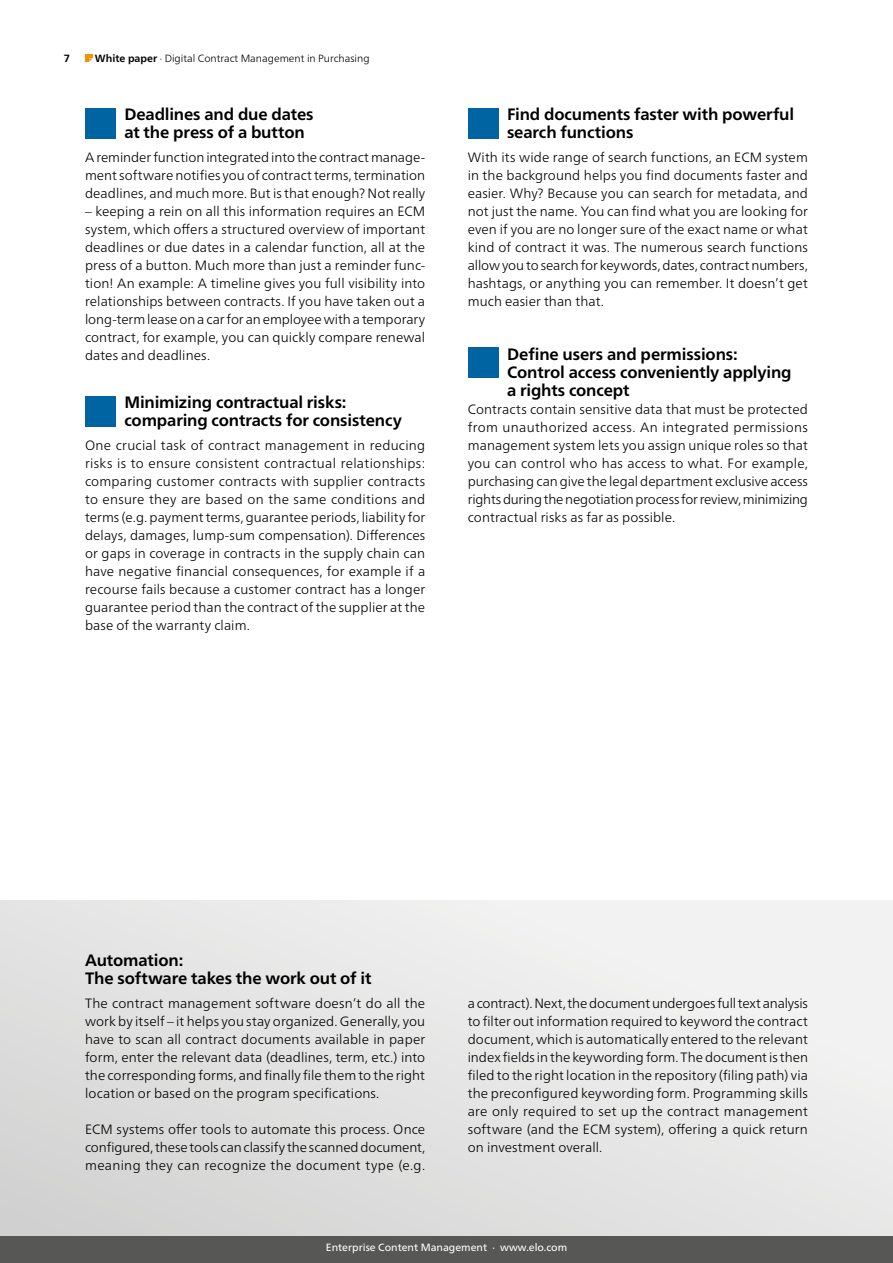
<style>
.page{position:relative;width:893px;height:1263px;background:#fff}
.page>*{position:absolute;margin:0;border:0;box-sizing:border-box;transform-origin:0 0}
.t1{font:700 16.5px/18px "Frutiger Neue LTW1 G";letter-spacing:-.01em;color:#000}
.t2{font:300 13.5px/18px "Frutiger Neue LTW1 G";letter-spacing:.005em;color:#000;text-align:justify}
.t3{font:300 10.5px "Frutiger Neue LTW1 G";color:#000}
.t4{font:10.5px "Frutiger Neue LTW1 G";color:#fff}
.t5{font:700 10.5px "Frutiger Neue LTW1 G";color:#000}
.s1{font-weight:700}
</style>
<div class="page">
<div style="left:0;top:900px;width:893px;height:342px;background:linear-gradient(to right,#dadada,#f0f0f0)"></div>
<div style="left:85px;top:108px;width:31px;height:31px;background:#0064a3"></div>
<div style="left:85px;top:396px;width:31px;height:31px;background:#0064a3"></div>
<div style="left:468px;top:108px;width:31px;height:31px;background:#0064a3"></div>
<div style="left:468px;top:347px;width:31px;height:31px;background:#0064a3"></div>
<svg style="left:85px;top:54px;width:7px;height:8px"></svg>
<div style="left:0;top:1236px;width:893px;height:27px;background:#575756"></div>
<p class="t5" style="left:64px;top:52px;width:8px">7</p>
<p class="t3" style="left:95px;top:52px;width:276px"><span class="s1">White paper</span> · Digital Contract Management in Purchasing</p>
<p class="t1" style="left:124px;top:105px;width:191px">Deadlines and due dates at the press of a button</p>
<p class="t2" style="left:85px;top:148px;width:342px">A reminder function integrated into the contract manage&shy;ment software notifies you of contract terms, termination deadlines, and much more. But is that enough? Not really</p>
<p class="t2" style="left:85px;top:202px;width:342px">– keeping a rein on all this information requires an ECM system, which offers a structured overview of important deadlines or due dates in a calendar function, all at the press of a button. Much more than just a reminder func&shy;tion! An example: A timeline gives you full visibility into relationships between contracts. If you have taken out a long-term lease on a car for an employee with a temporary contract, for example, you can quickly compare renewal dates and deadlines.</p>
<p class="t1" style="left:124px;top:393px;width:279px">Minimizing contractual risks: comparing contracts for consistency</p>
<p class="t2" style="left:85px;top:436px;width:342px">One crucial task of contract management in reducing risks is to ensure consistent contractual relationships: comparing customer contracts with supplier contracts to ensure they are based on the same conditions and terms (e.g. payment terms, guarantee periods, liability for delays, damages, lump-sum compensation). Differences or gaps in coverage in contracts in the supply chain can have negative financial consequences, for example if a recourse fails because a customer contract has a longer guarantee period than the contract of the supplier at the base of the warranty claim.</p>
<p class="t1" style="left:507px;top:105px;width:289px">Find documents faster with powerful search functions</p>
<p class="t2" style="left:468px;top:148px;width:342px">With its wide range of search functions, an ECM system in the background helps you find documents faster and easier. Why? Because you can search for metadata, and not just the name. You can find what you are looking for even if you are no longer sure of the exact name or what kind of contract it was. The numerous search functions allow you to search for keywords, dates, contract numbers, hashtags, or anything you can remember. It doesn’t get much easier than that.</p>
<p class="t1" style="left:507px;top:345px;width:286px">Define users and permissions:<br>Control access conveniently applying a rights concept</p>
<p class="t2" style="left:468px;top:400px;width:342px">Contracts contain sensitive data that must be protected from unauthorized access. An integrated permissions management system lets you assign unique roles so that you can control who has access to what. For example, purchasing can give the legal department exclusive access rights during the negotiation process for review, minimizing contractual risks as far as possible.</p>
<p class="t1" style="left:85px;top:951px;width:288px">Automation:<br>The software takes the work out of it</p>
<p class="t2" style="left:85px;top:994px;width:342px">The contract management software doesn‘t do all the work by itself – it helps you stay organized. Generally, you have to scan all contract documents available in paper form, enter the relevant data (deadlines, term, etc.) into the corresponding forms, and finally file them to the right location or based on the program specifications.</p>
<p class="t2" style="left:85px;top:1120px;width:342px">ECM systems offer tools to automate this process. Once configured, these tools can classify the scanned document, meaning they can recognize the document type (e.g.</p>
<p class="t2" style="left:468px;top:994px;width:342px">a contract). Next, the document undergoes full text analysis to filter out information required to keyword the contract document, which is automatically entered to the relevant index fields in the keywording form. The document is then filed to the right location in the repository (filing path) via the preconfigured keywording form. Programming skills are only required to set up the contract management software (and the ECM system), offering a quick return on investment overall.</p>
<p class="t4" style="left:326px;top:1241px;width:243px">Enterprise Content Management · www.elo.com</p>
</div>
